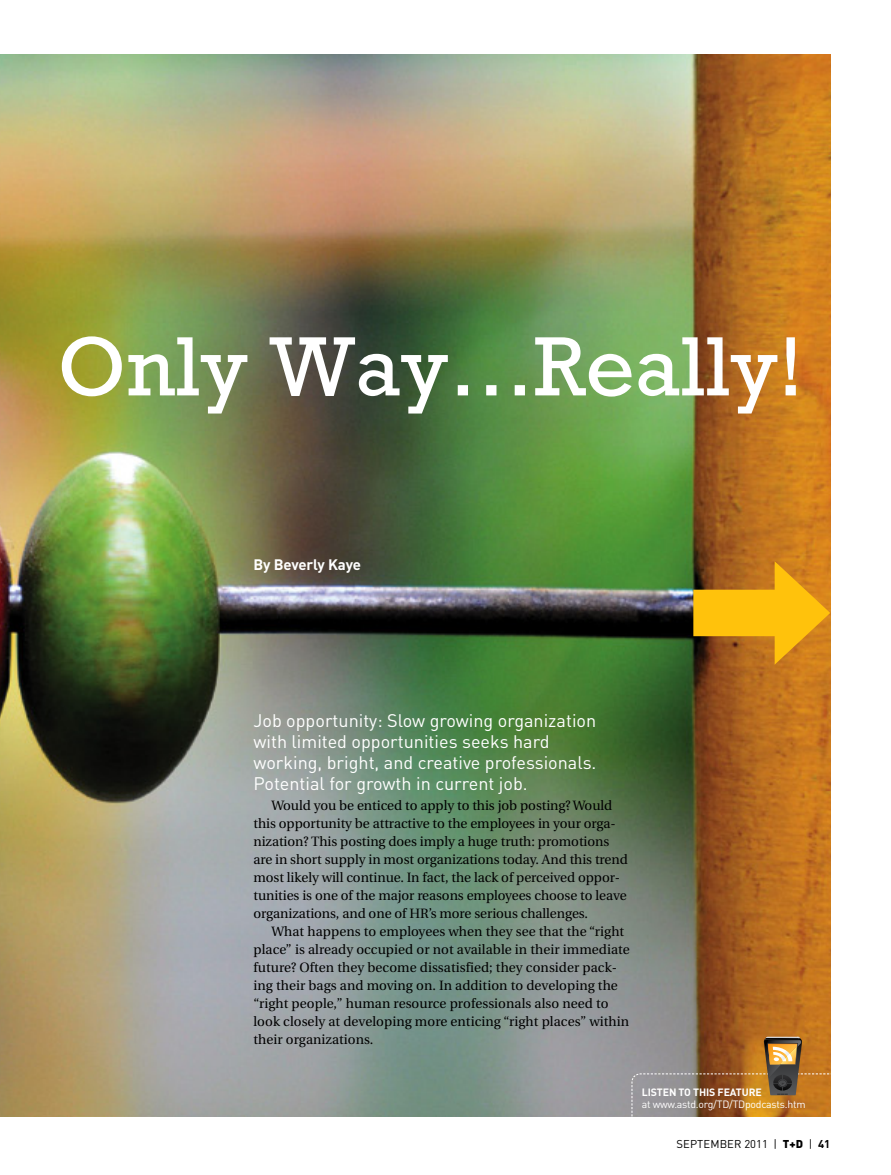
<style>
.page{position:relative;width:891px;height:1175px;background:#fff}
.page>*{position:absolute;margin:0;border:0;box-sizing:border-box;transform-origin:0 0}
.t1{font:85.5px "Rockwell";color:#fff}
.t2{font:18px/21px "DINOT";color:#fff}
.t3{font:700 15px "DINOT";letter-spacing:-.01em;color:#fff}
.t4{font:13.5px/18px "Utopia";letter-spacing:-.005em;color:#000}
.t5{font:11.25px "DINOT";letter-spacing:.01em;color:#000}
.t6{font:10.5px "DINOT";letter-spacing:-.02em;color:#fff}
.t7{font:700 10.5px "DINOT";letter-spacing:-.01em;color:#fff}
.s1{font-weight:900}
.s2{font-weight:700}
</style>
<div class="page">
<img style="left:0;top:54px;width:830px;height:1062px">
<div style="left:693px;top:589px;width:99px;height:47px;background:#ffc20c"></div>
<svg style="left:775px;top:561px;width:55px;height:103px;background:#e8a114"></svg>
<svg style="left:631px;top:1036px;width:200px;height:81px;background:#9d754c"></svg>
<h1 class="t1" style="left:58px;top:317px;width:747px">Only Way…Really!</h1>
<p class="t3" style="left:253px;top:554px;width:109px">BY BEVERLY KAYE</p>
<h2 class="t2" style="left:253px;top:708px;width:345px">Job opportunity: Slow growing organization with limited opportunities seeks hard working, bright, and creative professionals.<br>Potential for growth in current job.</h2>
<p class="t4" style="left:253px;top:797px;width:376px;text-indent:18px">Would you be enticed to apply to this job posting? Would this opportunity be attractive to the employees in your orga&shy;nization? This posting does imply a huge truth: promotions are in short supply in most organizations today. And this trend most likely will continue. In fact, the lack of perceived oppor&shy;tunities is one of the major reasons employees choose to leave organizations, and one of HR’s more serious challenges.</p>
<p class="t4" style="left:253px;top:923px;width:378px;text-indent:18px">What happens to employees when they see that the “right place” is already occupied or not available in their immediate future? Often they become dissatisfied; they consider pack&shy;ing their bags and moving on. In addition to developing the “right people,” human resource professionals also need to look closely at developing more enticing “right places” within their organizations.</p>
<p class="t7" style="left:642px;top:1084px;width:122px">LISTEN TO THIS FEATURE</p>
<p class="t6" style="left:642px;top:1096px;width:165px">at www.astd.org/TD/TDpodcasts.htm</p>
<p class="t5" style="left:676px;top:1136px;width:155px">September 2011 | <span class="s1">T+D</span> | <span class="s2">41</span></p>
</div>
